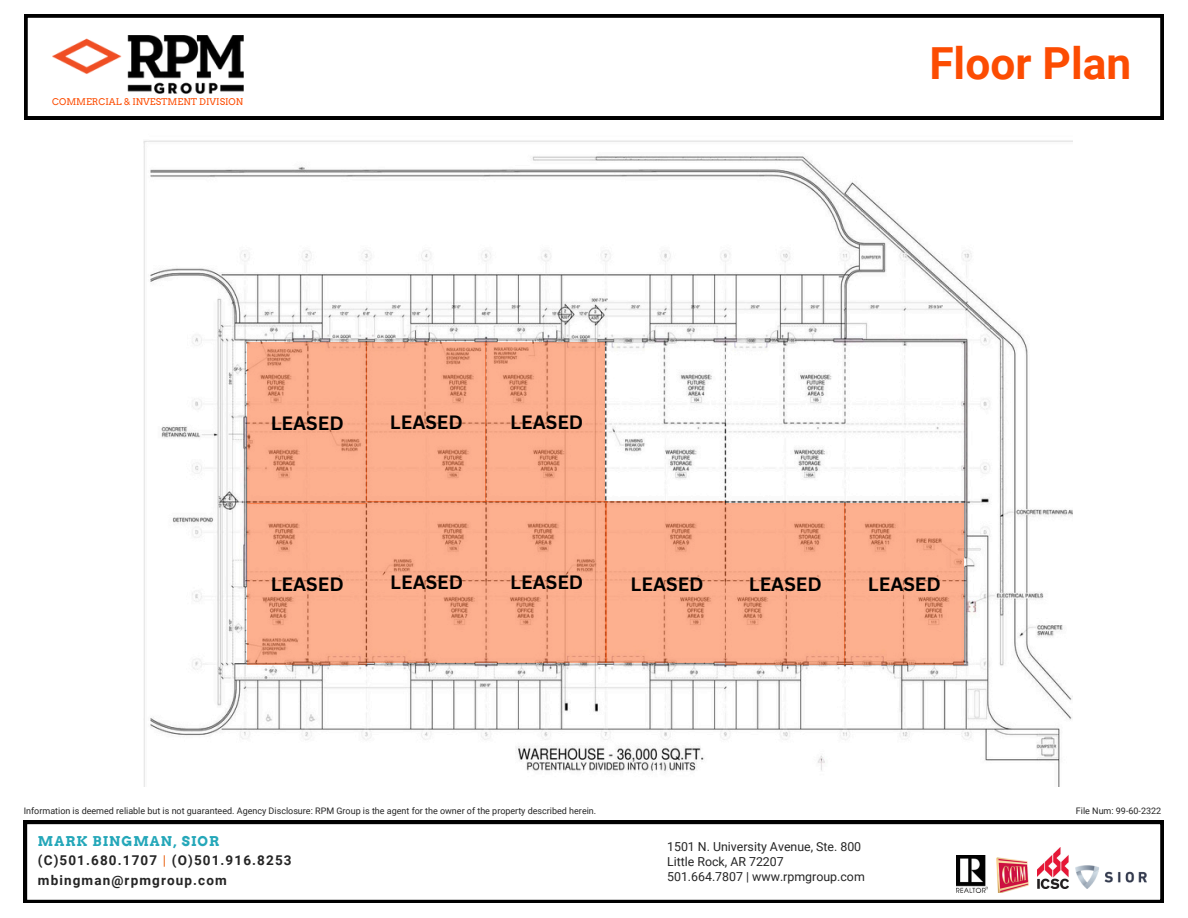
<style>
.page{position:relative;width:1188px;height:918px;background:#fff}
.page>*{position:absolute;margin:0;border:0;box-sizing:border-box;transform-origin:0 0}
.t1{font:700 44.25px "Roboto";color:#fc4c02}
.t2{font:700 18.75px "Canva Sans";color:#000}
.t3{font:700 13.5px/19.6px "Roboto";letter-spacing:.085em;color:#252525}
.t4{font:12.3px "Roboto";color:#252525}
.t5{font:9.3px "Arvo";color:#fc4c02}
.t6{font:9px "Roboto";color:#252525}
.s1{font-family:"Arvo";color:#24a7b9}
.s2{color:#ea722b}
</style>
<div class="page">
<svg style="left:24px;top:14px;width:1140px;height:105px"></svg>
<img style="left:52px;top:35px;width:192px;height:59px">
<img style="left:144px;top:140px;width:929px;height:647px">
<svg style="left:24px;top:821px;width:1139px;height:82px"></svg>
<img style="left:956px;top:856px;width:32px;height:37px">
<img style="left:995px;top:855px;width:36px;height:38px">
<img style="left:1037px;top:847px;width:32px;height:42px">
<img style="left:1076px;top:865px;width:71px;height:24px">
<svg style="left:247px;top:342px;width:120px;height:161px;background:#f6a988"></svg>
<svg style="left:247px;top:503px;width:120px;height:162px;background:#f7a988"></svg>
<svg style="left:367px;top:501px;width:119px;height:162px;background:#f7aa89"></svg>
<svg style="left:726px;top:503px;width:119px;height:161px;background:#f8ab8a"></svg>
<svg style="left:845px;top:503px;width:119px;height:161px;background:#f8aa8a"></svg>
<svg style="left:487px;top:501px;width:119px;height:162px;background:#f7a988"></svg>
<svg style="left:606px;top:501px;width:119px;height:162px;background:#f8aa89"></svg>
<svg style="left:367px;top:342px;width:119px;height:159px;background:#f8aa89"></svg>
<svg style="left:486px;top:342px;width:119px;height:159px;background:#f7aa89"></svg>
<p class="t5" style="left:52px;top:96px;width:192px">COMMERCIAL &amp; INVESTMENT DIVISION</p>
<h5 class="t1" style="left:929px;top:38px;width:203px">Floor Plan</h5>
<h2 class="t2" style="left:271px;top:410px;width:74px">LEASED</h2>
<h3 class="t2" style="left:390px;top:409px;width:74px">LEASED</h3>
<h4 class="t2" style="left:510px;top:409px;width:74px">LEASED</h4>
<h2 class="t2" style="left:271px;top:571px;width:74px">LEASED</h2>
<h2 class="t2" style="left:390px;top:569px;width:74px">LEASED</h2>
<p class="t2" style="left:510px;top:569px;width:74px">LEASED</p>
<p class="t2" style="left:631px;top:571px;width:74px">LEASED</p>
<h2 class="t2" style="left:749px;top:571px;width:74px">LEASED</h2>
<h2 class="t2" style="left:868px;top:571px;width:74px">LEASED</h2>
<h1 class="t6" style="left:24px;top:806px;width:574px">Information is deemed reliable but is not guaranteed. Agency Disclosure: RPM Group is the agent for the owner of the property described herein.</h1>
<p class="t3" style="left:38px;top:831px;width:255px"><span class="s1">MARK BINGMAN, SIOR </span>(C)501.680.1707 <span class="s2">|</span> (O)501.916.8253 mbingman@rpmgroup.com</p>
<h2 class="t4" style="left:667px;top:840px;width:196px">1501 N. University Avenue, Ste. 800</h2>
<h2 class="t4" style="left:667px;top:855px;width:118px">Little Rock, AR 72207</h2>
<h2 class="t4" style="left:667px;top:869px;width:199px">501.664.7807 | www.rpmgroup.com</h2>
<h2 class="t6" style="left:1076px;top:806px;width:87px">File Num: 99-60-2322</h2>
</div>
